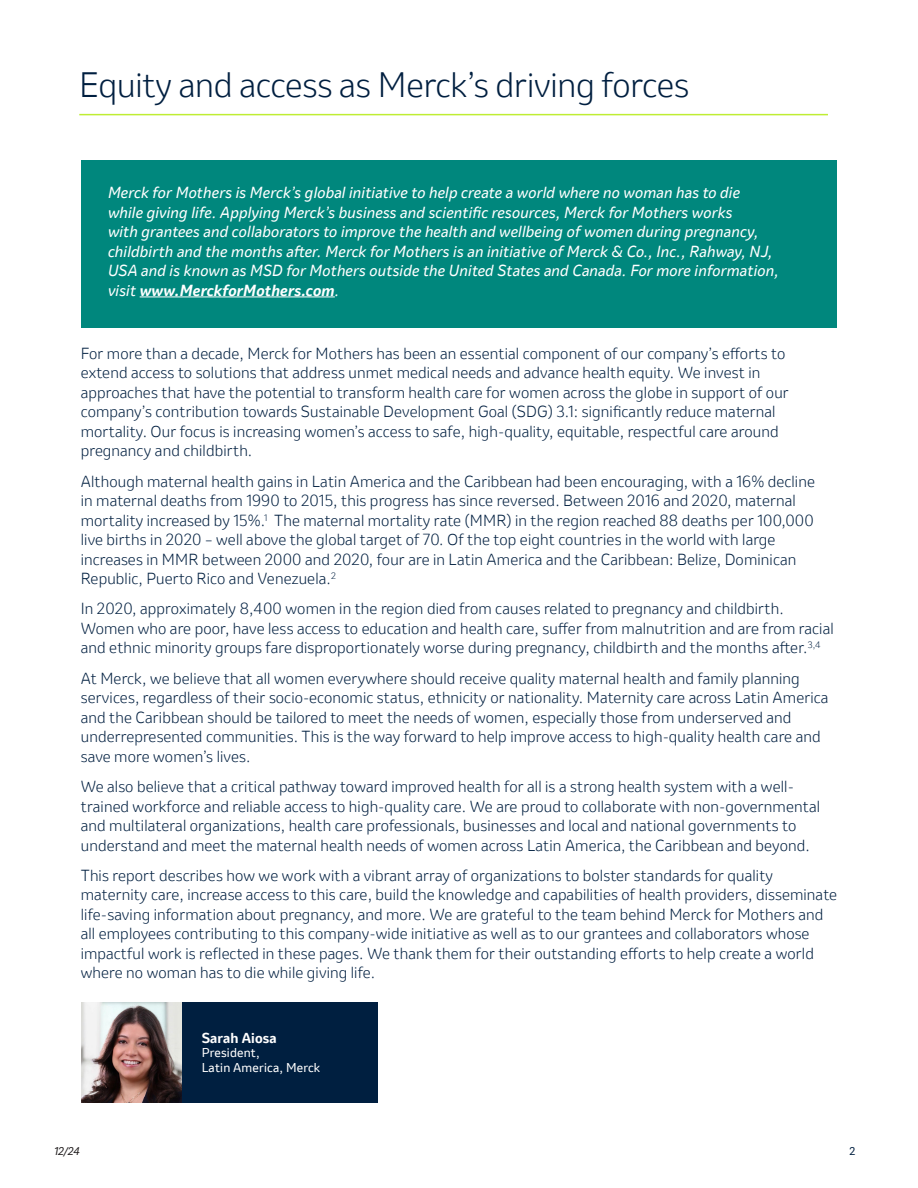
<style>
.page{position:relative;width:918px;height:1188px;background:#fff}
.page>*{position:absolute;margin:0;border:0;box-sizing:border-box;transform-origin:0 0}
.t1{font:300 33px "Invention";letter-spacing:-.005em;color:#001f40}
.t2{font:300 15px/19.5px "Invention";letter-spacing:.01em;color:#001f40}
.t3{font:italic 15px/19.5px "Invention";letter-spacing:.015em;color:#fff}
.t4{font:700 13.5px "Invention";letter-spacing:.01em;color:#fff}
.t5{font:12px/14.4px "Invention";letter-spacing:.015em;color:#fff}
.t6{font:italic 10.5px "Invention";color:#231f20}
.t7{font:10.5px "Invention";color:#001f40}
.s1{font-weight:700}
</style>
<div class="page">
<hr style="left:79px;top:114px;width:749px;height:1px;background:#bfed33">
<div style="left:81px;top:160px;width:756px;height:167px;background:#00877d"></div>
<hr style="left:140px;top:297px;width:195px;height:1px;background:#fff">
<div style="left:181px;top:1002px;width:197px;height:100px;background:#001f40"></div>
<img style="left:81px;top:1002px;width:100px;height:100px">
<p class="t1" style="left:79px;top:62px;width:612px">Equity and access as Merck’s driving forces</p>
<p class="t3" style="left:108px;top:183px;width:672px">Merck for Mothers is Merck’s global initiative to help create a world where no woman has to die while giving life. Applying Merck’s business and scientific resources, Merck for Mothers works<br>with grantees and collaborators to improve the health and wellbeing of women during pregnancy, childbirth and the months after. Merck for Mothers is an initiative of Merck &amp; Co., Inc., Rahway, NJ, USA and is known as MSD for Mothers outside the United States and Canada. For more information, visit <span class="s1">www.MerckforMothers.com</span>.</p>
<p class="t2" style="left:81px;top:343px;width:710px">For more than a decade, Merck for Mothers has been an essential component of our company’s efforts to extend access to solutions that address unmet medical needs and advance health equity. We invest in approaches that have the potential to transform health care for women across the globe in support of our company’s contribution towards Sustainable Development Goal (SDG) 3.1: significantly reduce maternal mortality. Our focus is increasing women’s access to safe, high-quality, equitable, respectful care around pregnancy and childbirth.</p>
<p class="t2" style="left:81px;top:471px;width:736px">Although maternal health gains in Latin America and the Caribbean had been encouraging, with a 16% decline in maternal deaths from 1990 to 2015, this progress has since reversed. Between 2016 and 2020, maternal mortality increased by 15%.<sup>1</sup> The maternal mortality rate (MMR) in the region reached 88 deaths per 100,000 live births in 2020 – well above the global target of 70. Of the top eight countries in the world with large increases in MMR between 2000 and 2020, four are in Latin America and the Caribbean: Belize, Dominican Republic, Puerto Rico and Venezuela.<sup>2</sup></p>
<p class="t2" style="left:81px;top:599px;width:754px">In 2020, approximately 8,400 women in the region died from causes related to pregnancy and childbirth.<br>Women who are poor, have less access to education and health care, suffer from malnutrition and are from racial and ethnic minority groups fare disproportionately worse during pregnancy, childbirth and the months after.<sup>3,4</sup></p>
<p class="t2" style="left:81px;top:668px;width:749px">At Merck, we believe that all women everywhere should receive quality maternal health and family planning services, regardless of their socio-economic status, ethnicity or nationality. Maternity care across Latin America and the Caribbean should be tailored to meet the needs of women, especially those from underserved and underrepresented communities. This is the way forward to help improve access to high-quality health care and save more women’s lives.</p>
<p class="t2" style="left:81px;top:777px;width:741px">We also believe that a critical pathway toward improved health for all is a strong health system with a well&shy;trained workforce and reliable access to high-quality care. We are proud to collaborate with non-governmental and multilateral organizations, health care professionals, businesses and local and national governments to understand and meet the maternal health needs of women across Latin America, the Caribbean and beyond.</p>
<p class="t2" style="left:81px;top:865px;width:758px">This report describes how we work with a vibrant array of organizations to bolster standards for quality maternity care, increase access to this care, build the knowledge and capabilities of health providers, disseminate life-saving information about pregnancy, and more. We are grateful to the team behind Merck for Mothers and all employees contributing to this company-wide initiative as well as to our grantees and collaborators whose impactful work is reflected in these pages. We thank them for their outstanding efforts to help create a world where no woman has to die while giving life.</p>
<p class="t4" style="left:202px;top:1028px;width:77px">Sarah Aiosa</p>
<p class="t5" style="left:202px;top:1046px;width:120px">President,<br>Latin America, Merck</p>
<p class="t6" style="left:54px;top:1144px;width:27px">12/24</p>
<p class="t7" style="left:850px;top:1144px;width:7px">2</p>
</div>
